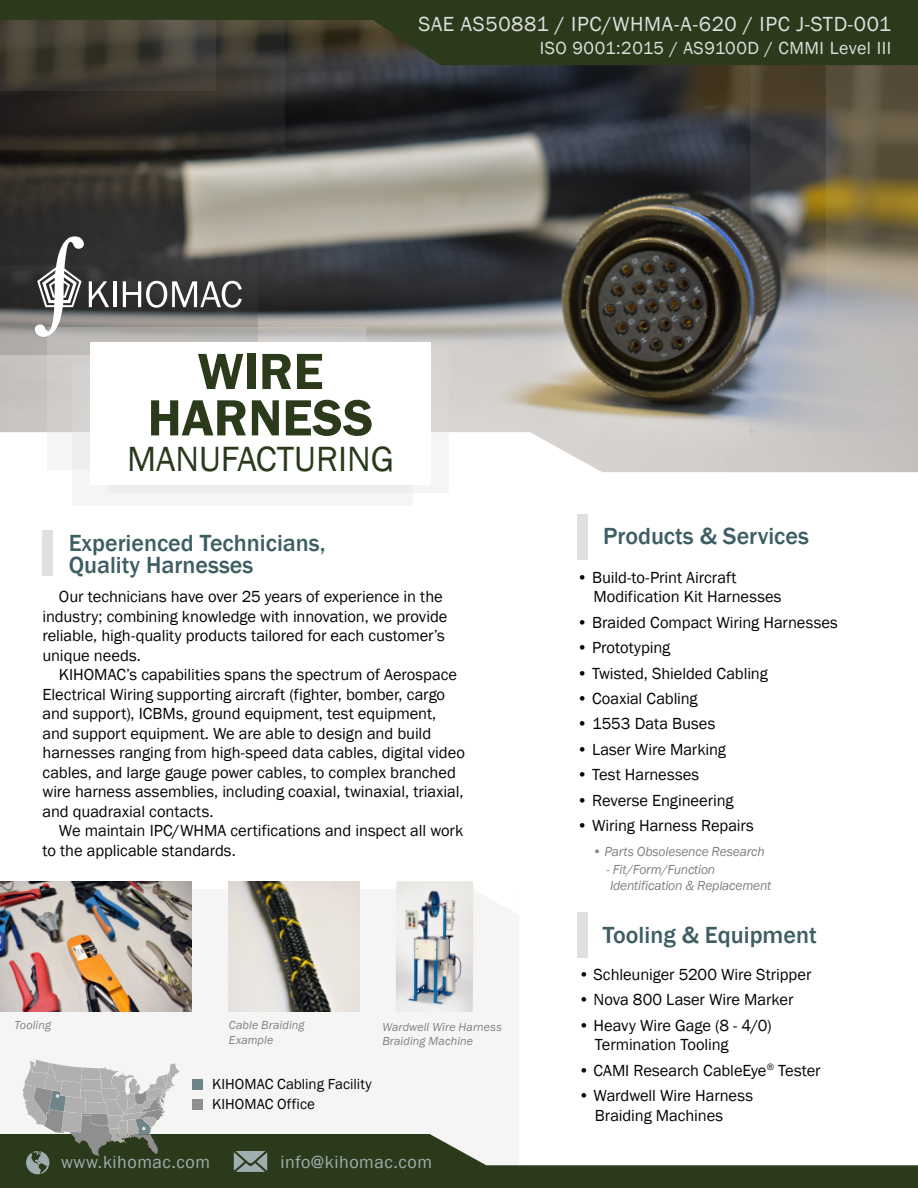
<style>
.page{position:relative;width:918px;height:1188px;background:#fff}
.page>*{position:absolute;margin:0;border:0;box-sizing:border-box;transform-origin:0 0}
.t1{font:600 52.65px/46.3px "Franklin Gothic";color:#2a3a1a;text-align:center}
.t2{font:36px "Franklin Gothic";color:#2a3a1a}
.t3{font:500 24px/22.8px "Franklin Gothic";color:#3d5e63}
.t4{font:21px "Franklin Gothic";letter-spacing:.03em;color:#dfdfdf}
.t5{font:18px "Franklin Gothic";letter-spacing:.03em;color:#dfdfdf}
.t6{font:18px "Franklin Gothic";letter-spacing:.03em;color:#9fafb0}
.t7{font:16.5px/19.5px "Franklin Gothic";letter-spacing:-.005em;color:#050504}
.t8{font:15px "Franklin Gothic";color:#050504}
.t9{font:italic 13.5px/16.5px "Franklin Gothic";letter-spacing:-.015em;color:#808181}
.t10{font:italic 12px/14.4px "Franklin Gothic";letter-spacing:.01em;color:#808181}
</style>
<div class="page">
<div style="left:42px;top:530px;width:11px;height:46px;background:#dfdfdf"></div>
<div style="left:0;top:890px;width:522px;height:298px;background:#f5f5f5"></div>
<div style="left:519px;top:844px;width:5px;height:321px;background:#fff"></div>
<svg style="left:0;top:1134px;width:918px;height:54px;fill:#2a3a1a"></svg>
<img style="left:0;top:65px;width:918px;height:407px">
<svg style="left:0;top:65px;width:285px;height:85px;background:#302c27"></svg>
<svg style="left:750px;top:65px;width:168px;height:391px;background:#878583"></svg>
<svg style="left:826px;top:65px;width:92px;height:321px;background:#89806b"></svg>
<svg style="left:0;top:0;width:918px;height:65px;background:#323b22"></svg>
<svg style="left:431px;top:350px;width:17px;height:122px;fill:#d9d7d4"></svg>
<div style="left:72px;top:363px;width:341px;height:143px;background:#f5f5f5"></div>
<svg style="left:0;top:265px;width:258px;height:90px;background:#5b5a59"></svg>
<svg style="left:47px;top:327px;width:319px;height:142px"></svg>
<div style="left:90px;top:342px;width:341px;height:142px;background:#fff"></div>
<div style="left:577px;top:514px;width:11px;height:46px;background:#dfdfdf"></div>
<div style="left:577px;top:912px;width:11px;height:45px;background:#dfdfdf"></div>
<svg style="left:234px;top:1151px;width:33px;height:21px"></svg>
<svg style="left:23px;top:1059px;width:158px;height:115px"></svg>
<div style="left:192px;top:1099px;width:11px;height:10px;background:#8f8f8f"></div>
<div style="left:192px;top:1079px;width:11px;height:10px;background:#6e858a"></div>
<svg style="left:34px;top:236px;width:75px;height:101px"></svg>
<hr style="left:113px;top:281px;width:3px;height:26px;background:#fff">
<svg style="left:123px;top:281px;width:119px;height:27px"></svg>
<img style="left:0;top:881px;width:191px;height:131px">
<img style="left:229px;top:881px;width:130px;height:131px">
<img style="left:396px;top:881px;width:77px;height:131px">
<p class="t4" style="left:418px;top:11px;width:474px">SAE AS50881 / IPC/WHMA-A-620 / IPC J-STD-001</p>
<p class="t5" style="left:540px;top:37px;width:353px">ISO 9001:2015 / AS9100D / CMMI Level III</p>
<h1 class="t1" style="left:148px;top:349px;width:227px">WIRE<br>HARNESS</h1>
<h2 class="t2" style="left:127px;top:437px;width:269px">MANUFACTURING</h2>
<h3 class="t3" style="left:69px;top:532px;width:258px">Experienced Technicians,<br>Quality Harnesses</h3>
<p class="t7" style="left:42px;top:588px;width:406px;text-indent:16px">Our technicians have over 25 years of experience in the industry; combining knowledge with innovation, we provide reliable, high-quality products tailored for each customer’s unique needs.</p>
<p class="t7" style="left:42px;top:666px;width:424px;text-indent:16px">KIHOMAC’s capabilities spans the spectrum of Aerospace Electrical Wiring supporting aircraft (fighter, bomber, cargo and support), ICBMs, ground equipment, test equipment, and support equipment. We are able to design and build harnesses ranging from high-speed data cables, digital video cables, and large gauge power cables, to complex branched wire harness assemblies, including coaxial, twinaxial, triaxial, and quadraxial contacts.</p>
<p class="t7" style="left:42px;top:822px;width:422px;text-indent:16px">We maintain IPC/WHMA certifications and inspect all work to the applicable standards.</p>
<p class="t10" style="left:15px;top:1018px;width:38px">Tooling</p>
<p class="t10" style="left:229px;top:1018px;width:77px">Cable Braiding<br>Example</p>
<p class="t10" style="left:382px;top:1020px;width:121px">Wardwell Wire Harness<br>Braiding Machine</p>
<p class="t8" style="left:212px;top:1075px;width:161px">KIHOMAC Cabling Facility</p>
<p class="t8" style="left:212px;top:1095px;width:104px">KIHOMAC Office</p>
<p class="t6" style="left:61px;top:1151px;width:150px">www.kihomac.com</p>
<p class="t6" style="left:281px;top:1151px;width:153px">info@kihomac.com</p>
<h3 class="t3" style="left:603px;top:525px;width:207px">Products &amp; Services</h3>
<p class="t7" style="left:593px;top:568px;width:190px;text-indent:-16px">• Build-to-Print Aircraft<br>Modification Kit Harnesses</p>
<p class="t7" style="left:577px;top:613px;width:262px">• Braided Compact Wiring Harnesses</p>
<p class="t7" style="left:577px;top:638px;width:95px">• Prototyping</p>
<p class="t7" style="left:577px;top:664px;width:192px">• Twisted, Shielded Cabling</p>
<p class="t7" style="left:577px;top:689px;width:122px">• Coaxial Cabling</p>
<p class="t7" style="left:577px;top:715px;width:140px">• 1553 Data Buses</p>
<p class="t7" style="left:577px;top:740px;width:151px">• Laser Wire Marking</p>
<p class="t7" style="left:577px;top:766px;width:124px">• Test Harnesses</p>
<p class="t7" style="left:577px;top:791px;width:158px">• Reverse Engineering</p>
<p class="t7" style="left:577px;top:817px;width:178px">• Wiring Harness Repairs</p>
<p class="t9" style="left:593px;top:843px;width:174px">• Parts Obsolesence Research</p>
<p class="t9" style="left:607px;top:861px;width:166px">- Fit/Form/Function<br>Identification &amp; Replacement</p>
<h3 class="t3" style="left:603px;top:924px;width:215px">Tooling &amp; Equipment</h3>
<p class="t7" style="left:578px;top:965px;width:235px">• Schleuniger 5200 Wire Stripper</p>
<p class="t7" style="left:578px;top:990px;width:217px">• Nova 800 Laser Wire Marker</p>
<p class="t7" style="left:595px;top:1016px;width:178px;text-indent:-16px">• Heavy Wire Gage (8 - 4/0)<br>Termination Tooling</p>
<p class="t7" style="left:578px;top:1061px;width:244px">• CAMI Research CableEye<sup>®</sup> Tester</p>
<p class="t7" style="left:595px;top:1086px;width:160px;text-indent:-16px">• Wardwell Wire Harness<br>Braiding Machines</p>
</div>
